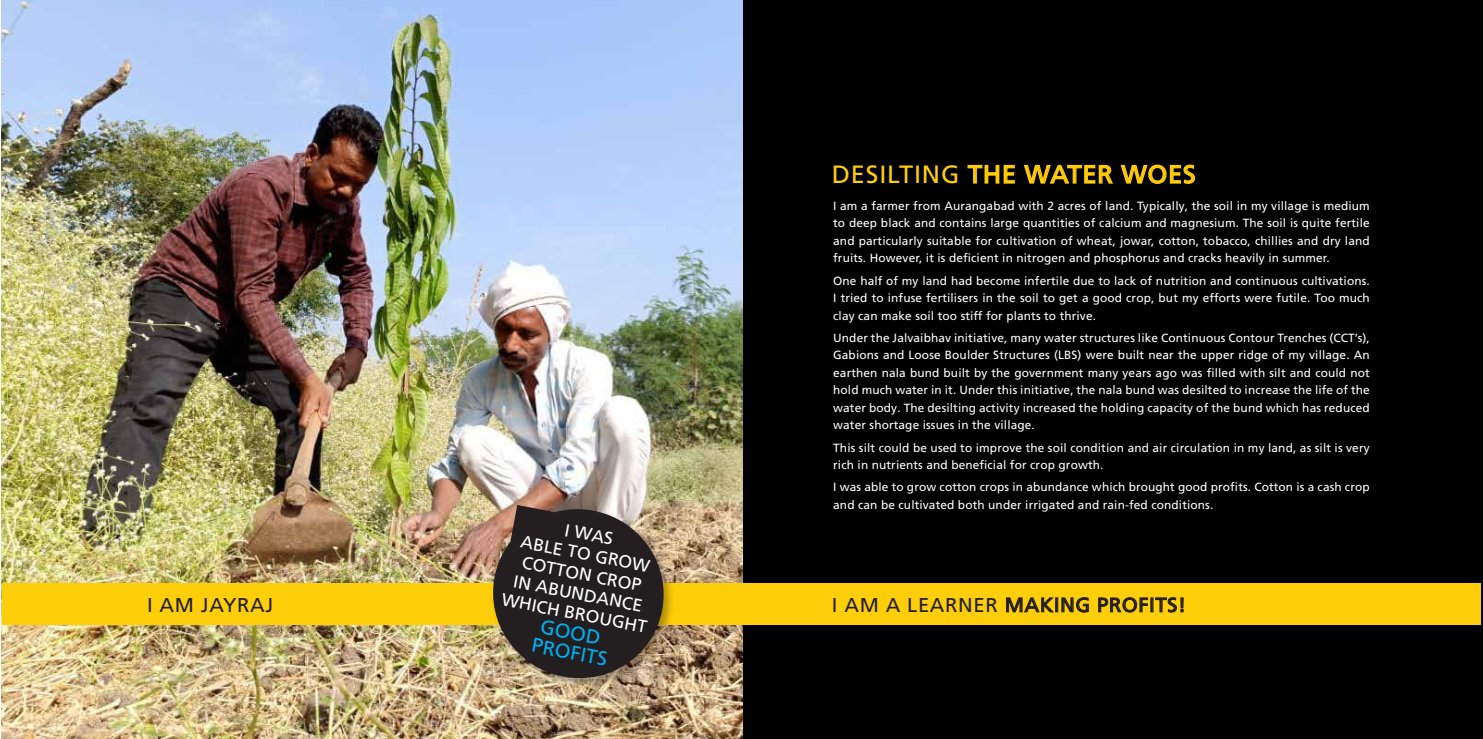
<style>
.page{position:relative;width:1483px;height:739px;background:#fff}
.page>*{position:absolute;margin:0;border:0;box-sizing:border-box;transform-origin:0 0}
.t1{font:25px "Frutiger LT Pro";letter-spacing:.03em;color:#ffce0a}
.t2{font:20px "Frutiger LT Pro";letter-spacing:.03em;color:#231f20}
.t3{font:20px/20px "Frutiger LT Pro";color:#00aeef}
.t4{font:17.5px/20px "Frutiger LT Pro";color:#fff;text-align:center}
.t5{font:11.88px/17.5px "Frutiger LT Pro";letter-spacing:.01em;color:#fff;text-align:justify}
</style>
<div class="page">
<img style="left:2px;top:0;width:740px;height:739px">
<div style="left:2px;top:583px;width:740px;height:42px;background:#ffce0a"></div>
<div style="left:743px;top:0;width:740px;height:739px;background:#000"></div>
<div style="left:740px;top:583px;width:741px;height:42px;background:#ffce0a"></div>
<svg style="left:967px;top:164px;width:48px;height:20px"></svg>
<svg style="left:1024px;top:164px;width:171px;height:20px"></svg>
<svg style="left:1006px;top:597px;width:48px;height:15px"></svg>
<div style="left:1055px;top:597px;width:3px;height:15px;border:1px solid #231f20"></div>
<svg style="left:1061px;top:597px;width:28px;height:15px"></svg>
<svg style="left:1098px;top:597px;width:50px;height:15px"></svg>
<svg style="left:1155px;top:597px;width:28px;height:15px"></svg>
<img style="left:488px;top:500px;width:190px;height:192px">
<svg style="left:486px;top:505px;width:185px;height:180px;background:#51453a"></svg>
<h2 class="t2" style="left:147px;top:593px;width:128px">I AM JAYRAJ</h2>
<h3 class="t4" style="left:519px;top:510px;width:149px;rotate:11deg">I WAS<br>ABLE TO GROW<br>COTTON CROP<br>IN ABUNDANCE<br>WHICH BROUGHT</h3>
<h2 class="t3" style="left:538px;top:615px;width:78px;rotate:11deg">GOOD<br>PROFITS</h2>
<h1 class="t1" style="left:832px;top:160px;width:365px">DESILTING THE WATER WOES</h1>
<p class="t5" style="left:833px;top:197px;width:538px">I am a farmer from Aurangabad with 2 acres of land. Typically, the soil in my village is medium to deep black and contains large quantities of calcium and magnesium. The soil is quite fertile and particularly suitable for cultivation of wheat, jowar, cotton, tobacco, chillies and dry land fruits. However, it is deficient in nitrogen and phosphorus and cracks heavily in summer.</p>
<p class="t5" style="left:833px;top:272px;width:538px">One half of my land had become infertile due to lack of nutrition and continuous cultivations.<br>I tried to infuse fertilisers in the soil to get a good crop, but my efforts were futile. Too much clay can make soil too stiff for plants to thrive.</p>
<p class="t5" style="left:833px;top:329px;width:538px">Under the Jalvaibhav initiative, many water structures like Continuous Contour Trenches (CCT’s), Gabions and Loose Boulder Structures (LBS) were built near the upper ridge of my village. An earthen nala bund built by the government many years ago was filled with silt and could not hold much water in it. Under this initiative, the nala bund was desilted to increase the life of the water body. The desilting activity increased the holding capacity of the bund which has reduced water shortage issues in the village.</p>
<p class="t5" style="left:833px;top:439px;width:538px">This silt could be used to improve the soil condition and air circulation in my land, as silt is very rich in nutrients and beneficial for crop growth.</p>
<p class="t5" style="left:833px;top:478px;width:538px">I was able to grow cotton crops in abundance which brought good profits. Cotton is a cash crop and can be cultivated both under irrigated and rain-fed conditions.</p>
<h2 class="t2" style="left:832px;top:593px;width:355px">I AM A LEARNER MAKING PROFITS!</h2>
</div>
